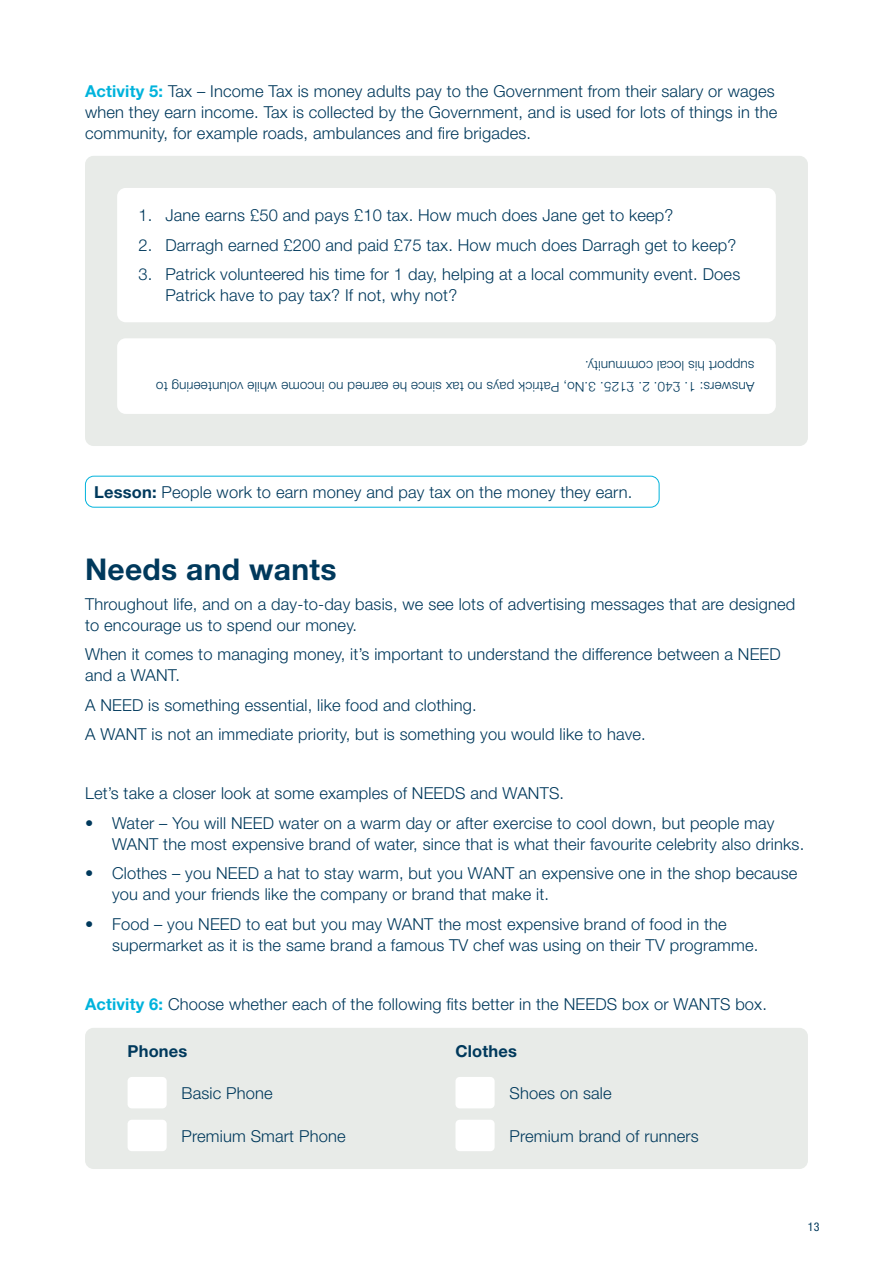
<style>
.page{position:relative;width:893px;height:1263px;background:#fff}
.page>*{position:absolute;margin:0;border:0;box-sizing:border-box;transform-origin:0 0}
.t1{font:700 30px "Helvetica Neue LT Std";letter-spacing:.01em;color:#00395c}
.t2{font:300 16.5px/21px "Helvetica Neue LT Std";letter-spacing:.01em;color:#00395c}
.t3{font:700 16.5px "Helvetica Neue LT Std";letter-spacing:.01em;color:#00395c}
.t4{font:300 13.5px/21px "Helvetica Neue LT Std";letter-spacing:.01em;color:#00395c}
.t5{font:condensed 12px "Helvetica Neue LT Std";color:#00395c}
.s1{font-weight:700;color:#00b3dc}
.s2{font-weight:700}
</style>
<div class="page">
<div style="left:85px;top:156px;width:723px;height:290px;background:#e8ebe8;border-radius:9px"></div>
<div style="left:117px;top:188px;width:659px;height:134px;background:#fff;border-radius:9px"></div>
<div style="left:117px;top:338px;width:659px;height:76px;background:#fff;border-radius:9px"></div>
<div style="left:85px;top:476px;width:574px;height:32px;border:1px solid #00b3dc;border-radius:9px"></div>
<div style="left:85px;top:1028px;width:723px;height:141px;background:#e8ebe8;border-radius:9px"></div>
<div style="left:128px;top:1077px;width:39px;height:31px;background:#fff;border-radius:4px"></div>
<div style="left:128px;top:1120px;width:39px;height:31px;background:#fff;border-radius:4px"></div>
<div style="left:455px;top:1077px;width:40px;height:31px;background:#fff;border-radius:4px"></div>
<div style="left:455px;top:1120px;width:40px;height:31px;background:#fff;border-radius:4px"></div>
<p class="t2" style="left:85px;top:80px;width:694px"><span class="s1">Activity 5:</span> Tax – Income Tax is money adults pay to the Government from their salary or wages when they earn income. Tax is collected by the Government, and is used for lots of things in the community, for example roads, ambulances and fire brigades.</p>
<p class="t2" style="left:138px;top:204px;width:537px">1. Jane earns £50 and pays £10 tax. How much does Jane get to keep?</p>
<p class="t2" style="left:138px;top:234px;width:599px">2. Darragh earned £200 and paid £75 tax. How much does Darragh get to keep?</p>
<p class="t2" style="left:165px;top:263px;width:576px;text-indent:-27px">3. Patrick volunteered his time for 1 day, helping at a local community event. Does<br>Patrick have to pay tax? If not, why not?</p>
<p class="t4" style="left:755px;top:397px;width:600px;rotate:-180deg">Answers: 1. £40. 2. £125. 3.No, Patrick pays no tax since he earned no income while volunteering to support his local community.</p>
<p class="t2" style="left:94px;top:481px;width:540px"><span class="s2">Lesson:</span> People work to earn money and pay tax on the money they earn.</p>
<p class="t1" style="left:85px;top:551px;width:253px">Needs and wants</p>
<p class="t2" style="left:85px;top:593px;width:712px">Throughout life, and on a day-to-day basis, we see lots of advertising messages that are designed to encourage us to spend our money.</p>
<p class="t2" style="left:85px;top:643px;width:697px">When it comes to managing money, it’s important to understand the difference between a NEED and a WANT.</p>
<p class="t2" style="left:85px;top:694px;width:393px">A NEED is something essential, like food and clothing.</p>
<p class="t2" style="left:85px;top:723px;width:562px">A WANT is not an immediate priority, but is something you would like to have.</p>
<p class="t2" style="left:85px;top:782px;width:481px">Let’s take a closer look at some examples of NEEDS and WANTS.</p>
<p class="t2" style="left:112px;top:812px;width:694px;text-indent:-27px">• Water – You will NEED water on a warm day or after exercise to cool down, but people may<br>WANT the most expensive brand of water, since that is what their favourite celebrity also drinks.</p>
<p class="t2" style="left:112px;top:862px;width:687px;text-indent:-27px">• Clothes – you NEED a hat to stay warm, but you WANT an expensive one in the shop because you and your friends like the company or brand that make it.</p>
<p class="t2" style="left:112px;top:913px;width:648px;text-indent:-27px">• Food – you NEED to eat but you may WANT the most expensive brand of food in the supermarket as it is the same brand a famous TV chef was using on their TV programme.</p>
<p class="t2" style="left:85px;top:993px;width:683px"><span class="s1">Activity 6:</span> Choose whether each of the following fits better in the NEEDS box or WANTS box.</p>
<p class="t3" style="left:128px;top:1040px;width:61px">Phones</p>
<p class="t2" style="left:182px;top:1083px;width:93px">Basic Phone</p>
<p class="t2" style="left:182px;top:1125px;width:166px">Premium Smart Phone</p>
<p class="t3" style="left:455px;top:1040px;width:63px">Clothes</p>
<p class="t2" style="left:509px;top:1083px;width:104px">Shoes on sale</p>
<p class="t2" style="left:509px;top:1125px;width:191px">Premium brand of runners</p>
<p class="t5" style="left:808px;top:1220px;width:13px">13</p>
</div>
